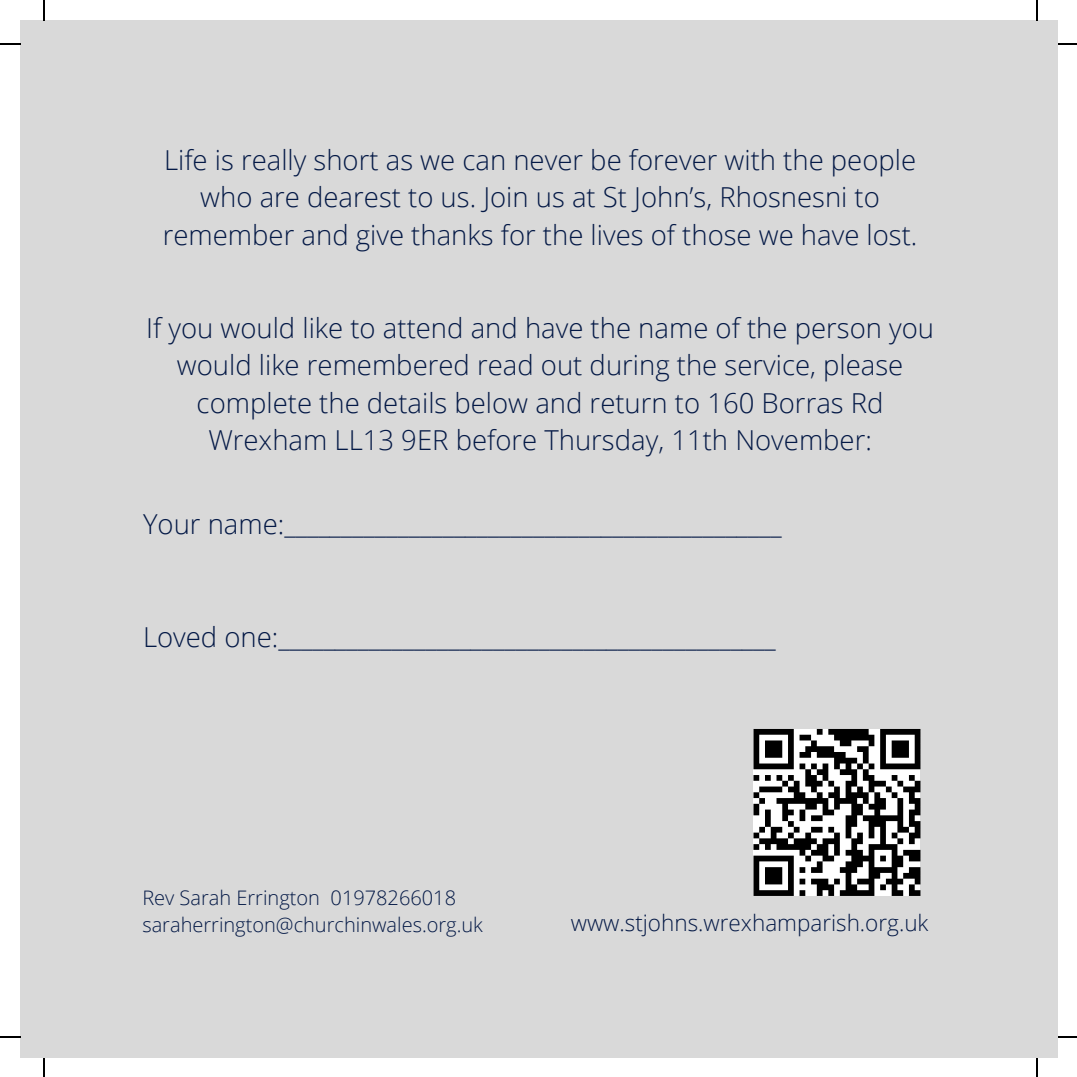
<style>
.page{position:relative;width:1077px;height:1077px;background:#fff}
.page>*{position:absolute;margin:0;border:0;box-sizing:border-box;transform-origin:0 0}
.t1{font:300 27.5px/37.5px "Open Sans";color:#041946;text-align:center}
.t2{font:300 22.5px "Open Sans";color:#041946}
.t3{font:300 20px "Open Sans";color:#041946}
</style>
<div class="page">
<div style="left:21px;top:21px;width:1037px;height:1037px;background:#d9d9d9"></div>
<svg style="left:753px;top:729px;width:167px;height:167px;background:#7e7e7e"></svg>
<hr style="left:43px;top:0;width:2px;height:21px;background:#000">
<hr style="left:0;top:43px;width:21px;height:2px;background:#000">
<svg style="left:1036px;top:0;width:1px;height:21px"></svg>
<svg style="left:1058px;top:43px;width:19px;height:2px"></svg>
<svg style="left:43px;top:1058px;width:2px;height:19px"></svg>
<svg style="left:0;top:1036px;width:21px;height:1px"></svg>
<svg style="left:1036px;top:1058px;width:1px;height:19px"></svg>
<svg style="left:1058px;top:1036px;width:19px;height:1px"></svg>
<p class="t1" style="left:163px;top:140px;width:756px">Life is really short as we can never be forever with the people who are dearest to us. Join us at St John’s, Rhosnesni to remember and give thanks for the lives of those we have lost.</p>
<p class="t1" style="left:146px;top:308px;width:790px">If you would like to attend and have the name of the person you would like remembered read out during the service, please complete the details below and return to 160 Borras Rd Wrexham LL13 9ER before Thursday, 11th November:</p>
<p class="t1" style="left:143px;top:505px;width:640px">Your name:____________________________________________</p>
<p class="t1" style="left:143px;top:617px;width:634px">Loved one:____________________________________________</p>
<p class="t3" style="left:142px;top:884px;width:315px">Rev Sarah Errington 01978266018</p>
<p class="t3" style="left:142px;top:911px;width:342px">saraherrington@churchinwales.org.uk</p>
<p class="t2" style="left:571px;top:907px;width:359px">www.stjohns.wrexhamparish.org.uk</p>
</div>
